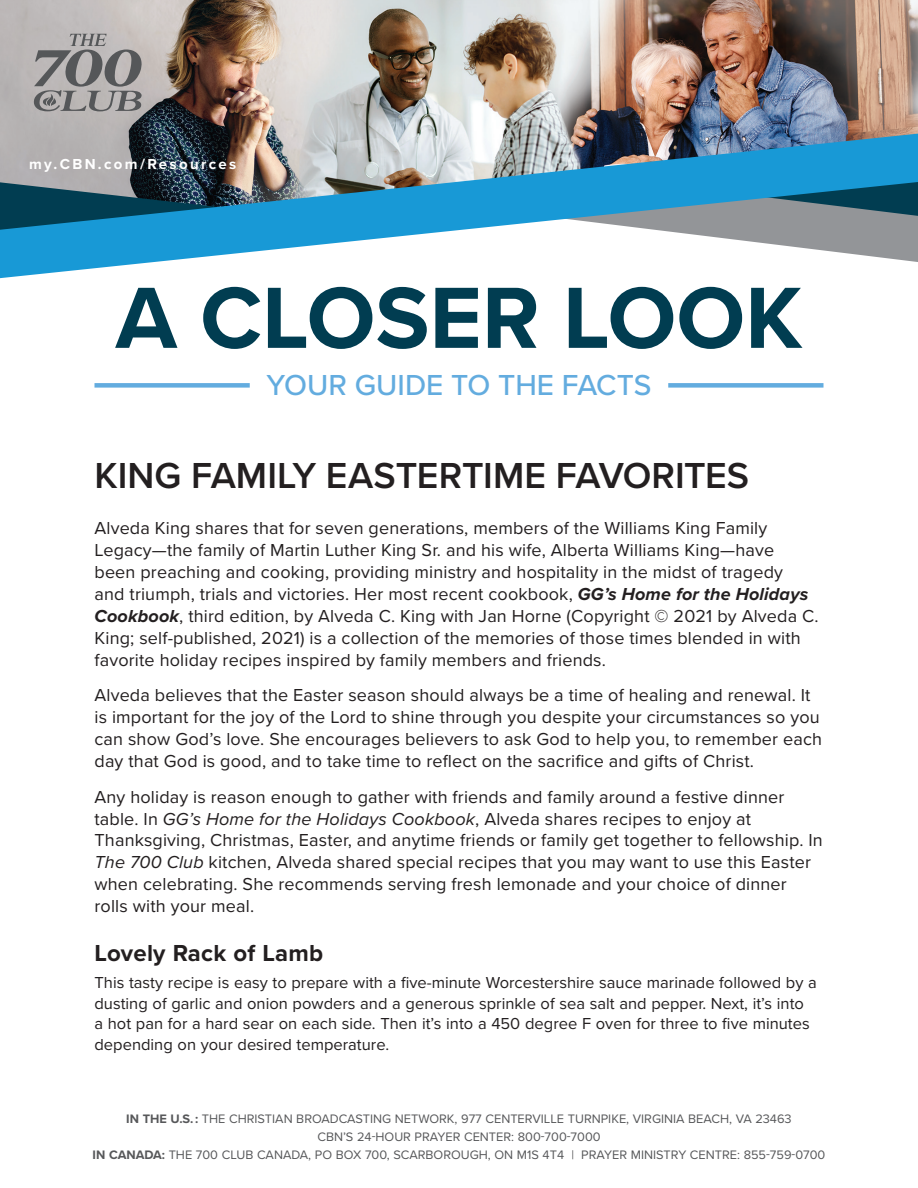
<style>
.page{position:relative;width:918px;height:1188px;background:#fff}
.page>*{position:absolute;margin:0;border:0;box-sizing:border-box;transform-origin:0 0}
.t1{font:700 90px "Proxima Nova";color:#013d51}
.t2{font:600 37.5px "Proxima Nova";color:#231f20}
.t3{font:500 30px "Proxima Nova";color:#63acdf}
.t4{font:700 24px "Proxima Nova";letter-spacing:.01em;color:#231f20}
.t5{font:18px/21.9px "Proxima Nova";letter-spacing:.01em;color:#231f20}
.t6{font:16.5px/20.4px "Proxima Nova";color:#231f20}
.t7{font:700 15px "Proxima Nova";letter-spacing:.155em;color:#fff}
.t8{font:12.75px/18px "Proxima Nova";color:#57585a;text-align:center}
.s1{font-weight:700;font-style:italic}
.s2{font-style:italic}
.s3{font-weight:700}
</style>
<div class="page">
<img style="left:0;top:0;width:918px;height:134px">
<svg style="left:0;top:134px;width:918px;height:144px"></svg>
<svg style="left:34px;top:34px;width:108px;height:77px"></svg>
<div style="left:668px;top:383px;width:156px;height:5px;background:#63acdf"></div>
<div style="left:94px;top:383px;width:156px;height:5px;background:#63acdf"></div>
<p class="t7" style="left:29px;top:153px;width:209px">my.CBN.com/Resources</p>
<h1 class="t1" style="left:116px;top:251px;width:688px">A CLOSER LOOK</h1>
<h3 class="t3" style="left:267px;top:363px;width:386px">YOUR GUIDE TO THE FACTS</h3>
<h2 class="t2" style="left:94px;top:448px;width:656px">KING FAMILY EASTERTIME FAVORITES</h2>
<p class="t5" style="left:94px;top:516px;width:726px">Alveda King shares that for seven generations, members of the Williams King Family Legacy—the family of Martin Luther King Sr. and his wife, Alberta Williams King—have been preaching and cooking, providing ministry and hospitality in the midst of tragedy<br>and triumph, trials and victories. Her most recent cookbook, <span class="s1">GG’s Home for the Holidays Cookbook</span>, third edition, by Alveda C. King with Jan Horne (Copyright © 2021 by Alveda C.<br>King; self-published, 2021) is a collection of the memories of those times blended in with favorite holiday recipes inspired by family members and friends.</p>
<p class="t5" style="left:94px;top:683px;width:729px">Alveda believes that the Easter season should always be a time of healing and renewal. It is important for the joy of the Lord to shine through you despite your circumstances so you can show God’s love. She encourages believers to ask God to help you, to remember each day that God is good, and to take time to reflect on the sacrifice and gifts of Christ.</p>
<p class="t5" style="left:94px;top:785px;width:730px">Any holiday is reason enough to gather with friends and family around a festive dinner table. In <span class="s2">GG’s Home for the Holidays Cookbook</span>, Alveda shares recipes to enjoy at Thanksgiving, Christmas, Easter, and anytime friends or family get together to fellowship. In <span class="s2">The 700 Club</span> kitchen, Alveda shared special recipes that you may want to use this Easter when celebrating. She recommends serving fresh lemonade and your choice of dinner rolls with your meal.</p>
<h3 class="t4" style="left:94px;top:935px;width:230px">Lovely Rack of Lamb</h3>
<p class="t6" style="left:94px;top:972px;width:724px">This tasty recipe is easy to prepare with a five-minute Worcestershire sauce marinade followed by a dusting of garlic and onion powders and a generous sprinkle of sea salt and pepper. Next, it’s into a hot pan for a hard sear on each side. Then it’s into a 450 degree F oven for three to five minutes depending on your desired temperature.</p>
<p class="t8" style="left:93px;top:1110px;width:734px"><span class="s3">IN THE U.S.:</span> THE CHRISTIAN BROADCASTING NETWORK, 977 CENTERVILLE TURNPIKE, VIRGINIA BEACH, VA 23463<br>CBN’S 24-HOUR PRAYER CENTER: 800-700-7000<br><span class="s3">IN CANADA:</span> THE 700 CLUB CANADA, PO BOX 700, SCARBOROUGH, ON M1S 4T4 | PRAYER MINISTRY CENTRE: 855-759-0700</p>
</div>
